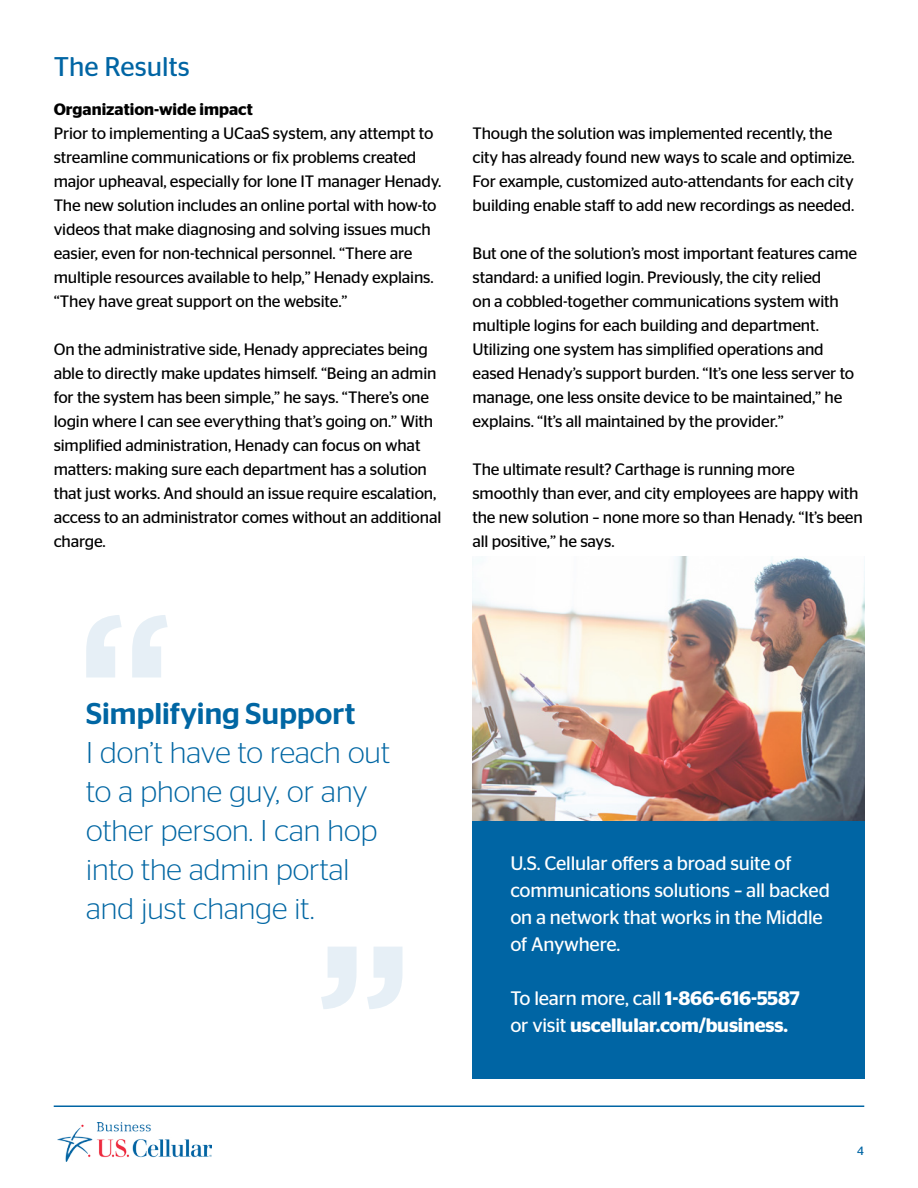
<style>
.page{position:relative;width:918px;height:1188px;background:#fff}
.page>*{position:absolute;margin:0;border:0;box-sizing:border-box;transform-origin:0 0}
.t1{font:300 30px/39px "Stag Sans";color:#0066a3}
.t2{font:500 30px "Stag Sans";color:#0066a3}
.t3{font:27px "Stag Sans";color:#0065a4}
.t4{font:19.5px/27px "Stag Sans";letter-spacing:-.01em;color:#fff}
.t5{font:600 19.5px/27px "Stag Sans";letter-spacing:-.01em;color:#fff}
.t6{font:16.5px/24px "Stag Sans";letter-spacing:-.01em;color:#000}
.t7{font:600 16.5px "Stag Sans";color:#000}
.t8{font:12px "Stag Sans";color:#0065a4}
.s1{font-weight:400}
</style>
<div class="page">
<hr style="left:54px;top:1106px;width:810px;height:1px;background:#0065a4">
<img style="left:57px;top:1123px;width:154px;height:39px">
<div style="left:472px;top:814px;width:392px;height:265px;background:#0065a4"></div>
<img style="left:472px;top:556px;width:392px;height:265px">
<svg style="left:86px;top:615px;width:82px;height:63px"></svg>
<svg style="left:321px;top:947px;width:82px;height:62px"></svg>
<h2 class="t3" style="left:54px;top:51px;width:138px">The Results</h2>
<p class="t7" style="left:54px;top:99px;width:201px">Organization-wide impact</p>
<p class="t6" style="left:54px;top:121px;width:389px">Prior to implementing a UCaaS system, any attempt to streamline communications or fix problems created major upheaval, especially for lone IT manager Henady.<br>The new solution includes an online portal with how-to videos that make diagnosing and solving issues much easier, even for non-technical personnel. “There are multiple resources available to help,” Henady explains. “They have great support on the website.”</p>
<p class="t6" style="left:54px;top:337px;width:389px">On the administrative side, Henady appreciates being able to directly make updates himself. “Being an admin for the system has been simple,” he says. “There’s one login where I can see everything that’s going on.” With simplified administration, Henady can focus on what matters: making sure each department has a solution that just works. And should an issue require escalation, access to an administrator comes without an additional charge.</p>
<p class="t6" style="left:472px;top:121px;width:384px">Though the solution was implemented recently, the city has already found new ways to scale and optimize.<br>For example, customized auto-attendants for each city building enable staff to add new recordings as needed.</p>
<p class="t6" style="left:472px;top:241px;width:386px">But one of the solution’s most important features came standard: a unified login. Previously, the city relied<br>on a cobbled-together communications system with multiple logins for each building and department.<br>Utilizing one system has simplified operations and eased Henady’s support burden. “It’s one less server to manage, one less onsite device to be maintained,” he explains. “It’s all maintained by the provider.”</p>
<p class="t6" style="left:472px;top:457px;width:392px">The ultimate result? Carthage is running more smoothly than ever, and city employees are happy with the new solution – none more so than Henady. “It’s been all positive,” he says.</p>
<h1 class="t2" style="left:86px;top:696px;width:271px">Simplifying Support</h1>
<h1 class="t1" style="left:86px;top:732px;width:305px">I don’t have to reach out to a phone guy, or any other person. I can hop into the admin portal and just change it.</h1>
<p class="t4" style="left:510px;top:849px;width:321px">U.S. Cellular offers a broad suite of communications solutions – all backed on a network that works in the Middle of Anywhere.</p>
<p class="t5" style="left:510px;top:984px;width:291px"><span class="s1">To learn more, call</span> 1-866-616-5587 <span class="s1">or visit</span> uscellular.com/business.</p>
<p class="t8" style="left:857px;top:1144px;width:8px">4</p>
</div>
